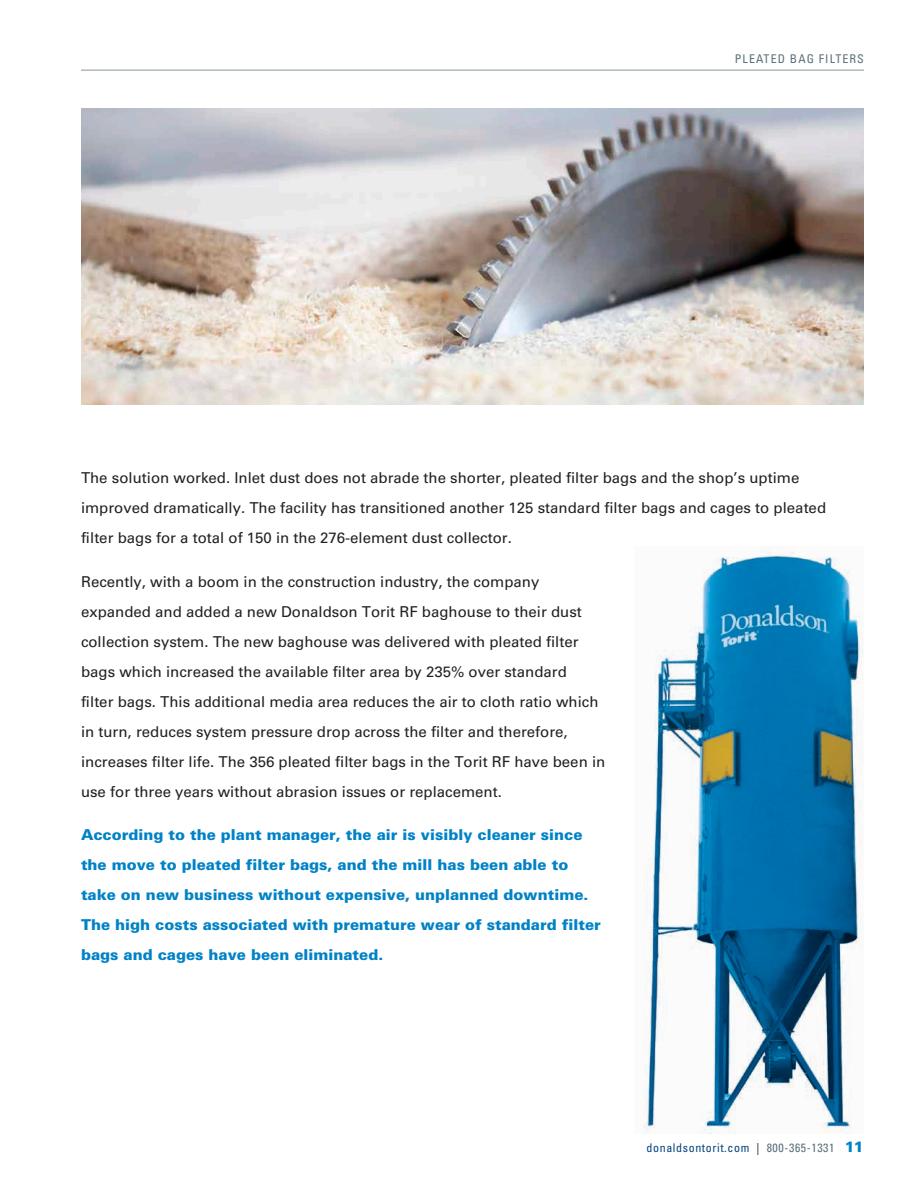
<style>
.page{position:relative;width:918px;height:1188px;background:#fff}
.page>*{position:absolute;margin:0;border:0;box-sizing:border-box;transform-origin:0 0}
.t1{font:15px/30px "Univers LT Std";color:#231f20}
.t2{font:900 15px/30px "Univers LT Std";color:#0082c7}
.t3{font:condensed 12px "Univers LT Std";letter-spacing:.05em;color:#00447c}
.t4{font:condensed 12px "Univers LT Std";letter-spacing:.09em;color:#5d707c}
.s1{color:#231f20}
.s2{color:#5d707c}
.s3{font-weight:900;font-stretch:normal;font-size:15px;color:#0082c7}
</style>
<div class="page">
<hr style="left:81px;top:69px;width:783px;height:2px;background:#aeb9c0">
<img style="left:81px;top:108px;width:783px;height:297px">
<img style="left:643px;top:548px;width:220px;height:586px">
<p class="t4" style="left:735px;top:51px;width:131px">PLEATED BAG FILTERS</p>
<p class="t1" style="left:81px;top:463px;width:747px">The solution worked. Inlet dust does not abrade the shorter, pleated filter bags and the shop’s uptime improved dramatically. The facility has transitioned another 125 standard filter bags and cages to pleated filter bags for a total of 150 in the 276-element dust collector.</p>
<p class="t1" style="left:81px;top:567px;width:526px">Recently, with a boom in the construction industry, the company expanded and added a new Donaldson Torit RF baghouse to their dust collection system. The new baghouse was delivered with pleated filter bags which increased the available filter area by 235% over standard<br>filter bags. This additional media area reduces the air to cloth ratio which in turn, reduces system pressure drop across the filter and therefore, increases filter life. The 356 pleated filter bags in the Torit RF have been in use for three years without abrasion issues or replacement.</p>
<p class="t2" style="left:81px;top:820px;width:521px">According to the plant manager, the air is visibly cleaner since the move to pleated filter bags, and the mill has been able to take on new business without expensive, unplanned downtime.<br>The high costs associated with premature wear of standard filter bags and cages have been eliminated.</p>
<p class="t3" style="left:647px;top:1140px;width:219px">donaldsontorit.com <span class="s1">|</span> <span class="s2">800-365-1331</span> <span class="s3">11</span></p>
</div>
